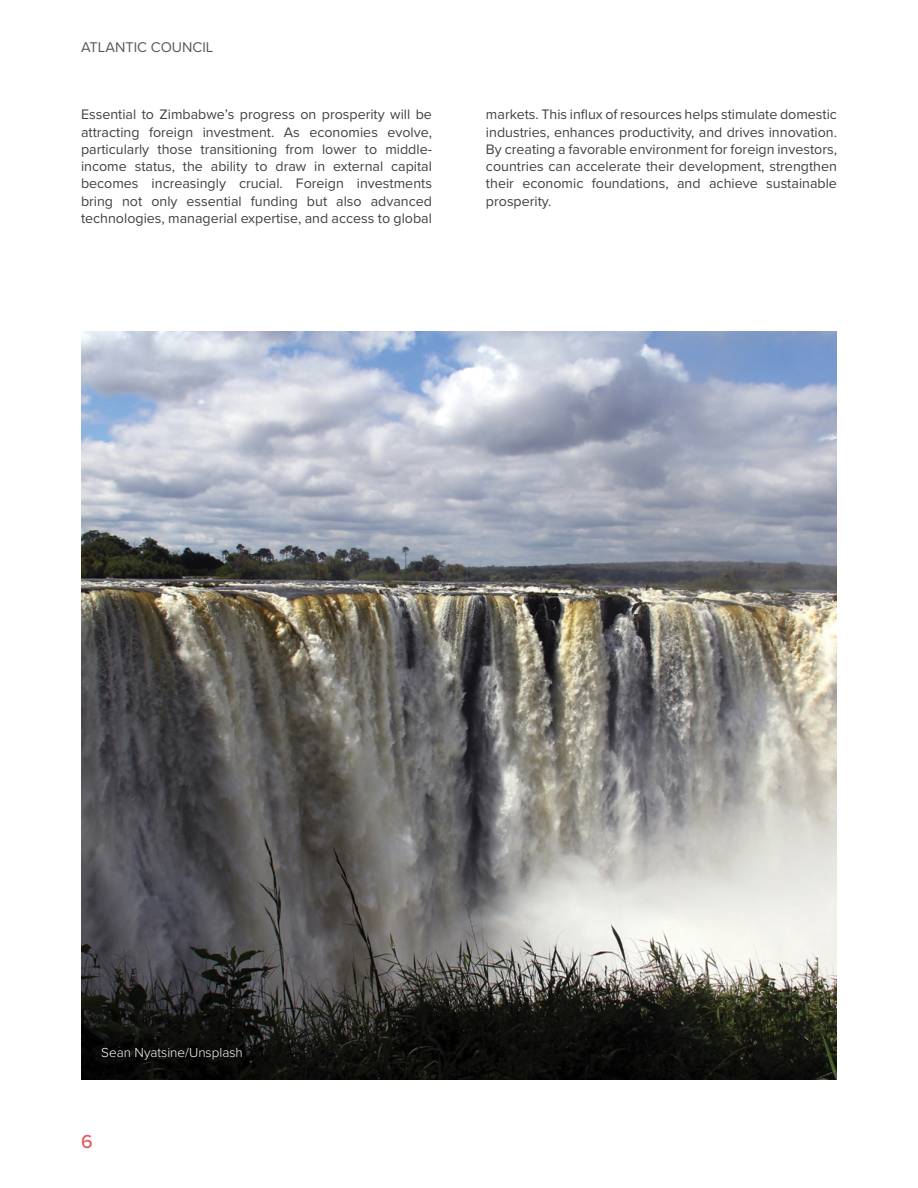
<style>
.page{position:relative;width:918px;height:1188px;background:#fff}
.page>*{position:absolute;margin:0;border:0;box-sizing:border-box;transform-origin:0 0}
.t1{font:500 19.5px "Proxima Nova";color:#e55a5c}
.t2{font:14.7px "Proxima Nova";color:#58595b}
.t3{font:14.25px/17.2px "Proxima Nova";color:#414042;text-align:justify}
.t4{font:300 13.5px "Proxima Nova";color:#fff}
</style>
<div class="page">
<img style="left:81px;top:332px;width:756px;height:748px">
<p class="t2" style="left:81px;top:36px;width:134px">ATLANTIC COUNCIL</p>
<p class="t3" style="left:81px;top:105px;width:353px">Essential to Zimbabwe’s progress on prosperity will be attracting foreign investment. As economies evolve, particularly those transitioning from lower to middle&shy;income status, the ability to draw in external capital becomes increasingly crucial. Foreign investments bring not only essential funding but also advanced technologies, managerial expertise, and access to global</p>
<p class="t3" style="left:486px;top:105px;width:353px">markets. This influx of resources helps stimulate domestic industries, enhances productivity, and drives innovation.<br>By creating a favorable environment for foreign investors, countries can accelerate their development, strengthen their economic foundations, and achieve sustainable prosperity.</p>
<p class="t4" style="left:101px;top:1042px;width:143px">Sean Nyatsine/Unsplash</p>
<h1 class="t1" style="left:81px;top:1127px;width:13px">6</h1>
</div>
